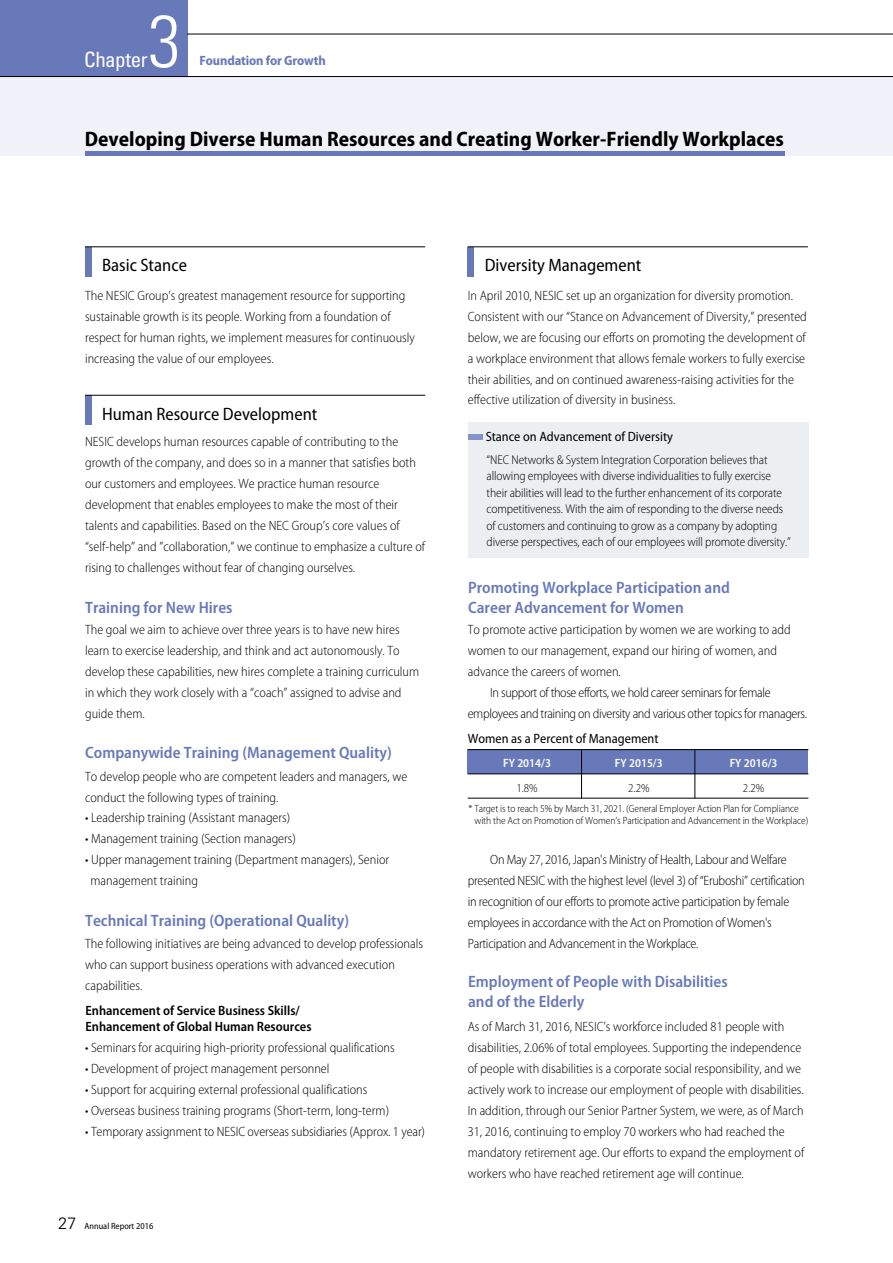
<style>
.page{position:relative;width:893px;height:1263px;background:#fff}
.page>*{position:absolute;margin:0;border:0;box-sizing:border-box;transform-origin:0 0}
.t1{font:300 condensed 73.5px "Univers LT Std";color:#fff}
.t2{font:700 semi-condensed 21px "Myriad Pro";color:#000}
.t3{font:condensed 21px "Univers LT Std";letter-spacing:-.025em;color:#fff}
.t4{font:semi-condensed 18px "Myriad Pro";color:#000}
.t5{font:600 semi-condensed 16.5px/19.5px "Myriad Pro";color:#6879ba}
.t6{font:300 semi-condensed 13.5px/20.9px "Myriad Pro";color:#000}
.t7{font:300 semi-condensed 13.5px/20.9px "Myriad Pro";letter-spacing:-.02em;color:#000}
.t8{font:300 semi-condensed 13.5px/20.9px "Myriad Pro";letter-spacing:-.025em;color:#000}
.t9{font:600 semi-condensed 13.5px/16.5px "Myriad Pro";color:#000}
.t10{font:semi-condensed 13.5px "Myriad Pro";color:#000}
.t11{font:700 semi-condensed 13.5px "Myriad Pro";letter-spacing:-.01em;color:#6879ba}
.t12{font:300 semi-condensed 12.75px/16.5px "Myriad Pro";letter-spacing:-.01em;color:#000}
.t13{font:600 semi-condensed 12px "Myriad Pro";color:#fff}
.t14{font:300 semi-condensed 12px "Myriad Pro";color:#000}
.t15{font:300 semi-condensed 10.5px/12px "Myriad Pro";letter-spacing:-.01em;color:#000}
.t16{font:semi-condensed 9px "Myriad Pro";color:#000}
.s1{font-family:"Univers LT Std";font-weight:300;font-stretch:normal;font-size:16.5px}
</style>
<div class="page">
<div style="left:468px;top:422px;width:340px;height:135px;background:#ebeff2"></div>
<div style="left:468px;top:435px;width:14px;height:5px;background:#8792c8"></div>
<div style="left:468px;top:750px;width:340px;height:24px;background:#6879ba"></div>
<hr style="left:468px;top:774px;width:340px;height:1px;background:#000">
<hr style="left:468px;top:749px;width:340px;height:1px;background:#000">
<hr style="left:468px;top:798px;width:340px;height:1px;background:#000">
<hr style="left:581px;top:750px;width:1px;height:48px;background:#000">
<hr style="left:695px;top:750px;width:1px;height:48px;background:#000">
<div style="left:85px;top:247px;width:6px;height:30px;background:#6879ba"></div>
<hr style="left:85px;top:247px;width:340px;height:1px;background:#000">
<div style="left:468px;top:247px;width:6px;height:30px;background:#6879ba"></div>
<hr style="left:468px;top:247px;width:340px;height:1px;background:#000">
<div style="left:85px;top:395px;width:6px;height:30px;background:#6879ba"></div>
<hr style="left:85px;top:395px;width:340px;height:1px;background:#000">
<div style="left:0;top:77px;width:893px;height:79px;background:#f1f2f9"></div>
<div style="left:85px;top:151px;width:699px;height:5px;background:#6879ba"></div>
<div style="left:0;top:0;width:187px;height:77px;background:#6879ba"></div>
<hr style="left:0;top:76px;width:893px;height:1px;background:#000">
<hr style="left:187px;top:34px;width:706px;height:1px;background:#000">
<h1 class="t1" style="left:148px;top:-3px;width:34px">3</h1>
<h2 class="t3" style="left:84px;top:46px;width:65px">Chapter</h2>
<p class="t11" style="left:199px;top:53px;width:128px">Foundation for Growth</p>
<h2 class="t2" style="left:85px;top:127px;width:701px">Developing Diverse Human Resources and Creating Worker-Friendly Workplaces</h2>
<h3 class="t4" style="left:102px;top:255px;width:86px">Basic Stance</h3>
<h3 class="t4" style="left:485px;top:255px;width:158px">Diversity Management</h3>
<p class="t6" style="left:85px;top:285px;width:331px">The NESIC Group’s greatest management resource for supporting sustainable growth is its people. Working from a foundation of respect for human rights, we implement measures for continuously increasing the value of our employees.</p>
<h3 class="t4" style="left:102px;top:404px;width:217px">Human Resource Development</h3>
<p class="t6" style="left:85px;top:432px;width:342px">NESIC develops human resources capable of contributing to the growth of the company, and does so in a manner that satisfies both our customers and employees. We practice human resource development that enables employees to make the most of their talents and capabilities. Based on the NEC Group’s core values of “self-help” and ”collaboration,” we continue to emphasize a culture of rising to challenges without fear of changing ourselves.</p>
<p class="t5" style="left:85px;top:598px;width:149px">Training for New Hires</p>
<p class="t6" style="left:85px;top:620px;width:336px">The goal we aim to achieve over three years is to have new hires learn to exercise leadership, and think and act autonomously. To develop these capabilities, new hires complete a training curriculum in which they work closely with a “coach” assigned to advise and guide them.</p>
<p class="t5" style="left:85px;top:743px;width:308px">Companywide Training (Management Quality)</p>
<p class="t6" style="left:85px;top:766px;width:324px">To develop people who are competent leaders and managers, we conduct the following types of training.</p>
<p class="t6" style="left:85px;top:808px;width:207px">• Leadership training (Assistant managers)</p>
<p class="t6" style="left:85px;top:829px;width:212px">• Management training (Section managers)</p>
<p class="t6" style="left:90px;top:849px;width:300px;text-indent:-5px">• Upper management training (Department managers), Senior management training</p>
<p class="t5" style="left:85px;top:911px;width:266px">Technical Training (Operational Quality)</p>
<p class="t6" style="left:85px;top:933px;width:340px">The following initiatives are being advanced to develop professionals who can support business operations with advanced execution capabilities.</p>
<p class="t9" style="left:86px;top:1002px;width:228px">Enhancement of Service Business Skills/<br>Enhancement of Global Human Resources</p>
<p class="t6" style="left:85px;top:1038px;width:311px">• Seminars for acquiring high-priority professional qualifications</p>
<p class="t6" style="left:85px;top:1058px;width:246px">• Development of project management personnel</p>
<p class="t6" style="left:85px;top:1079px;width:284px">• Support for acquiring external professional qualifications</p>
<p class="t6" style="left:85px;top:1100px;width:306px">• Overseas business training programs (Short-term, long-term)</p>
<p class="t6" style="left:85px;top:1121px;width:342px">• Temporary assignment to NESIC overseas subsidiaries (Approx. 1 year)</p>
<p class="t16" style="left:58px;top:1221px;width:97px"><span class="s1">27</span> Annual Report 2016</p>
<p class="t6" style="left:468px;top:285px;width:341px">In April 2010, NESIC set up an organization for diversity promotion.<br>Consistent with our “Stance on Advancement of Diversity,” presented below, we are focusing our efforts on promoting the development of a workplace environment that allows female workers to fully exercise their abilities, and on continued awareness-raising activities for the effective utilization of diversity in business.</p>
<p class="t10" style="left:486px;top:429px;width:189px">Stance on Advancement of Diversity</p>
<p class="t12" style="left:487px;top:452px;width:306px">“NEC Networks &amp; System Integration Corporation believes that allowing employees with diverse individualities to fully exercise their abilities will lead to the further enhancement of its corporate competitiveness. With the aim of responding to the diverse needs of customers and continuing to grow as a company by adopting diverse perspectives, each of our employees will promote diversity.”</p>
<p class="t5" style="left:468px;top:578px;width:263px">Promoting Workplace Participation and<br>Career Advancement for Women</p>
<p class="t6" style="left:468px;top:620px;width:325px">To promote active participation by women we are working to add women to our management, expand our hiring of women, and advance the careers of women.</p>
<p class="t8" style="left:468px;top:682px;width:341px;text-indent:23px">In support of those efforts, we hold career seminars for female employees and training on diversity and various other topics for managers.</p>
<p class="t10" style="left:468px;top:731px;width:192px">Women as a Percent of Management</p>
<p class="t13" style="left:503px;top:756px;width:49px">FY 2014/3</p>
<p class="t13" style="left:615px;top:756px;width:49px">FY 2015/3</p>
<p class="t13" style="left:730px;top:756px;width:49px">FY 2016/3</p>
<p class="t14" style="left:516px;top:781px;width:23px">1.8%</p>
<p class="t14" style="left:628px;top:781px;width:23px">2.2%</p>
<p class="t14" style="left:743px;top:781px;width:23px">2.2%</p>
<p class="t15" style="left:474px;top:802px;width:335px;text-indent:-6px">* Target is to reach 5% by March 31, 2021. (General Employer Action Plan for Compliance with the Act on Promotion of Women’s Participation and Advancement in the Workplace)</p>
<p class="t7" style="left:468px;top:849px;width:339px;text-indent:23px">On May 27, 2016, Japan's Ministry of Health, Labour and Welfare presented NESIC with the highest level (level 3) of “Eruboshi” certification in recognition of our efforts to promote active participation by female employees in accordance with the Act on Promotion of Women's Participation and Advancement in the Workplace.</p>
<p class="t5" style="left:468px;top:972px;width:261px">Employment of People with Disabilities and of the Elderly</p>
<p class="t6" style="left:468px;top:1017px;width:338px">As of March 31, 2016, NESIC’s workforce included 81 people with disabilities, 2.06% of total employees. Supporting the independence of people with disabilities is a corporate social responsibility, and we actively work to increase our employment of people with disabilities.<br>In addition, through our Senior Partner System, we were, as of March 31, 2016, continuing to employ 70 workers who had reached the mandatory retirement age. Our efforts to expand the employment of workers who have reached retirement age will continue.</p>
</div>
